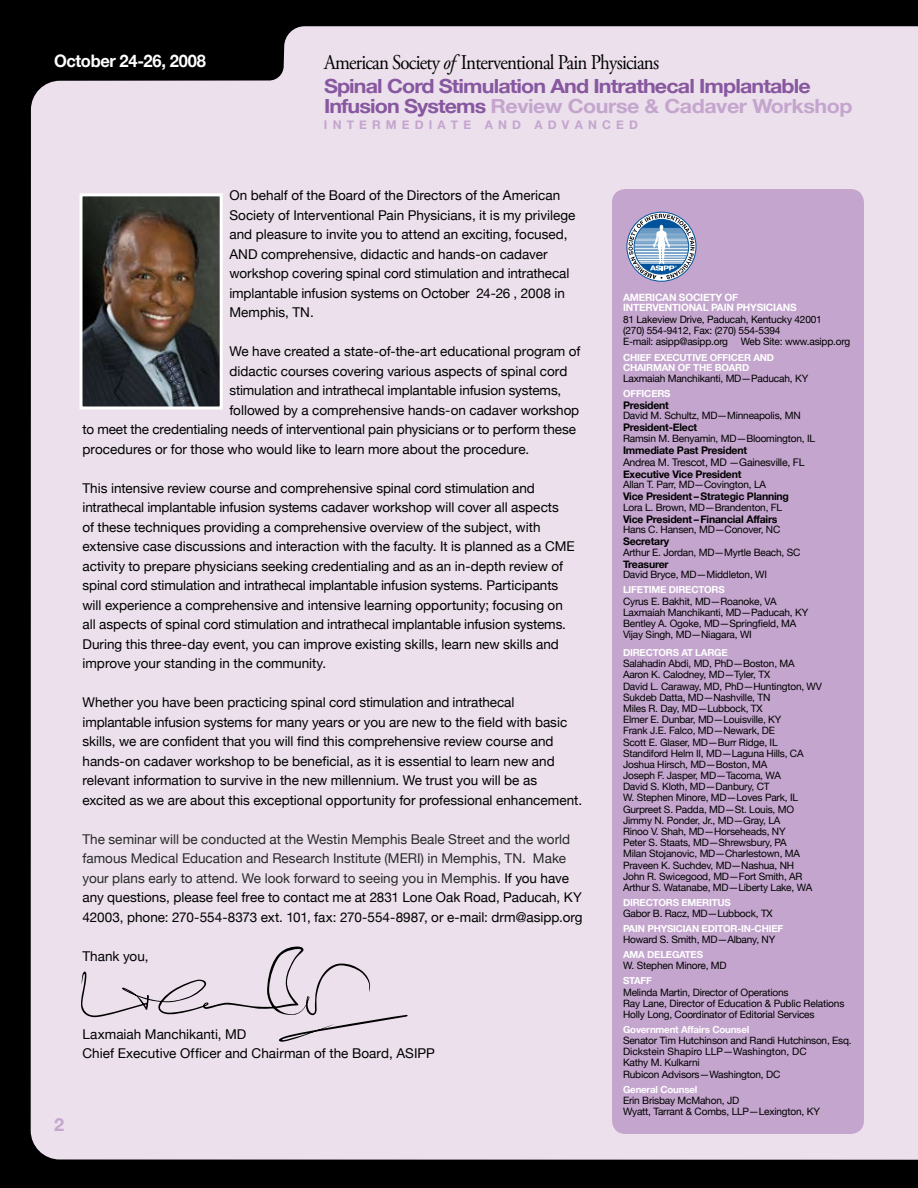
<style>
.page{position:relative;width:918px;height:1188px;background:#000}
.page>*{position:absolute;margin:0;border:0;box-sizing:border-box;transform-origin:0 0}
.t1{font:21px "Adobe Garamond Pro";letter-spacing:-.04em;color:#000;scale:.9 1}
.t2{font:700 19.5px/19.5px "Helvetica Neue";letter-spacing:-.04em;color:#8757a0;scale:1.1 1}
.t3{font:700 17.25px "Helvetica Neue";letter-spacing:-.01em;color:#fff;scale:.96 1}
.t4{font:13.5px/19.5px "Helvetica Neue";color:#000}
.t5{font:13.5px/19.5px "Helvetica Neue";color:#29292a}
.t6{font:700 12px "Helvetica Neue";color:#c4a5ce}
.t7{font:700 10.5px/12px "Helvetica Neue";letter-spacing:-.02em;color:#000}
.t8{font:10.2px/11.2px "Helvetica Neue";letter-spacing:-.02em;color:#000}
.t9{font:700 10.2px/10.5px "Helvetica Neue";letter-spacing:-.02em;color:#fff}
.t10{font:700 9.75px/10.4px "Helvetica Neue";letter-spacing:-.02em;color:#fff}
.s1{font-style:italic}
.s2{color:#c4a5ce}
.s3{color:#000}
.s4{font-weight:400}
.s5{font-weight:400;font-size:10.2px}
</style>
<div class="page">
<div style="left:31px;top:26px;width:886px;height:1134px;background:#ebe0eb"></div>
<svg style="left:917px;top:26px;width:1px;height:1134px"></svg>
<div style="left:612px;top:189px;width:252px;height:945px;background:#c4a5ce;border-radius:14px"></div>
<img style="left:84px;top:197px;width:135px;height:209px">
<div style="left:80px;top:193px;width:143px;height:217px;border:3px solid #fff"></div>
<svg style="left:81px;top:946px;width:327px;height:96px;background:#dfd5df"></svg>
<svg style="left:628px;top:214px;width:67px;height:65px;background:#96aac6"></svg>
<p class="t3" style="left:54px;top:50px;width:160px">October 24-26, 2008</p>
<h1 class="t1" style="left:324px;top:50px;width:374px">American Society <span class="s1">of</span> Interventional Pain Physicians</h1>
<h2 class="t2" style="left:324px;top:76px;width:482px">Spinal Cord Stimulation And Intrathecal Implantable<br>Infusion Systems <span class="s2">Review Course &amp; Cadaver Workshop</span></h2>
<p class="t6" style="left:324px;top:118px;width:315px">I n t e r m e d i a t e a n d A d va n c e d</p>
<p class="t4" style="left:229px;top:186px;width:348px">On behalf of the Board of the Directors of the American Society of Interventional Pain Physicians, it is my privilege and pleasure to invite you to attend an exciting, focused, AND comprehensive, didactic and hands-on cadaver workshop covering spinal cord stimulation and intrathecal implantable infusion systems on October 24-26 , 2008 in Memphis, TN.</p>
<p class="t4" style="left:229px;top:342px;width:352px">We have created a state-of-the-art educational program of</p>
<p class="t4" style="left:229px;top:361px;width:339px">didactic courses covering various aspects of spinal cord</p>
<p class="t4" style="left:229px;top:381px;width:333px">stimulation and intrathecal implantable infusion systems,</p>
<p class="t4" style="left:229px;top:400px;width:351px">followed by a comprehensive hands-on cadaver workshop</p>
<p class="t4" style="left:82px;top:420px;width:495px">to meet the credentialing needs of interventional pain physicians or to perform these</p>
<p class="t4" style="left:82px;top:439px;width:448px">procedures or for those who would like to learn more about the procedure.</p>
<p class="t4" style="left:82px;top:478px;width:494px">This intensive review course and comprehensive spinal cord stimulation and intrathecal implantable infusion systems cadaver workshop will cover all aspects<br>of these techniques providing a comprehensive overview of the subject, with extensive case discussions and interaction with the faculty. It is planned as a CME activity to prepare physicians seeking credentialing and as an in-depth review of spinal cord stimulation and intrathecal implantable infusion systems. Participants will experience a comprehensive and intensive learning opportunity; focusing on all aspects of spinal cord stimulation and intrathecal implantable infusion systems.<br>During this three-day event, you can improve existing skills, learn new skills and improve your standing in the community.</p>
<p class="t4" style="left:82px;top:693px;width:501px">Whether you have been practicing spinal cord stimulation and intrathecal implantable infusion systems for many years or you are new to the field with basic skills, we are confident that you will find this comprehensive review course and hands-on cadaver workshop to be beneficial, as it is essential to learn new and relevant information to survive in the new millennium. We trust you will be as excited as we are about this exceptional opportunity for professional enhancement.</p>
<p class="t5" style="left:82px;top:829px;width:502px">The seminar will be conducted at the Westin Memphis Beale Street and the world famous Medical Education and Research Institute (MERI) in Memphis, TN. Make your plans early to attend. We look forward to seeing you in Memphis. <span class="s3">If you have any questions, please feel free to contact me at 2831 Lone Oak Road, Paducah, KY 42003, phone: 270-554-8373 ext. 101, fax: 270-554-8987, or e-mail: drm@asipp.org</span></p>
<p class="t4" style="left:82px;top:946px;width:68px">Thank you,</p>
<p class="t4" style="left:82px;top:1024px;width:354px">Laxmaiah Manchikanti, MD<br>Chief Executive Officer and Chairman of the Board, ASIPP</p>
<p class="t9" style="left:623px;top:292px;width:175px">American Society of<br>Interventional Pain Physicians</p>
<p class="t8" style="left:623px;top:313px;width:200px">81 Lakeview Drive, Paducah, Kentucky 42001 (270) 554-9412, Fax: (270) 554-5394<br>E-mail: asipp@asipp.org</p>
<p class="t8" style="left:741px;top:336px;width:111px">Web Site: www.asipp.org</p>
<p class="t10" style="left:623px;top:352px;width:153px">CHIEF EXECUTIVE OFFICER And<br>Chairma</p>
<p class="t10" style="left:668px;top:363px;width:83px">n of the Board</p>
<p class="t8" style="left:623px;top:373px;width:187px">Laxmaiah Manchikanti, MD—Paducah, KY</p>
<p class="t10" style="left:623px;top:388px;width:49px">OFFICERS</p>
<p class="t7" style="left:623px;top:399px;width:47px">President</p>
<p class="t8" style="left:623px;top:410px;width:178px">David M. Schultz, MD—Minneapolis, MN</p>
<p class="t7" style="left:623px;top:421px;width:76px">President-Elect</p>
<p class="t8" style="left:623px;top:433px;width:194px">Ramsin M. Benyamin, MD—Bloomington, IL</p>
<p class="t7" style="left:623px;top:444px;width:183px">Immediate Past President<br><span class="s4">Andrea M. Trescot, MD</span> <span class="s5">—</span><span class="s4">Gainesville, FL<br></span>Executive Vice President</p>
<p class="t8" style="left:623px;top:479px;width:145px">Allan T. Parr, MD—Covington, LA</p>
<p class="t7" style="left:623px;top:490px;width:167px">Vice President – Strategic Planning</p>
<p class="t8" style="left:623px;top:502px;width:161px">Lora L. Brown, MD—Brandenton, FL</p>
<p class="t7" style="left:623px;top:513px;width:156px">Vice President – Financial Affairs</p>
<p class="t8" style="left:623px;top:524px;width:159px">Hans C. Hansen, MD—Conover, NC</p>
<p class="t7" style="left:623px;top:535px;width:48px">Secretary</p>
<p class="t8" style="left:623px;top:547px;width:179px">Arthur E. Jordan, MD—Myrtle Beach, SC</p>
<p class="t7" style="left:623px;top:558px;width:47px">Treasurer</p>
<p class="t8" style="left:623px;top:569px;width:145px">David Bryce, MD—Middleton, WI</p>
<p class="t10" style="left:623px;top:585px;width:103px">LIFETI ME DI RECTORS</p>
<p class="t8" style="left:623px;top:595px;width:187px">Cyrus E. Bakhit, MD—Roanoke, VA Laxmaiah Manchikanti, MD—Paducah, KY Bentley A. Ogoke, MD—Springfield, MA Vijay Singh, MD—Niagara, WI</p>
<p class="t10" style="left:623px;top:647px;width:99px">DI RECTO RS AT LARGE</p>
<p class="t8" style="left:623px;top:658px;width:200px">Salahadin Abdi, MD, PhD—Boston, MA Aaron K. Calodney, MD—Tyler, TX<br>David L. Caraway, MD, PhD—Huntington, WV Sukdeb Datta, MD—Nashville, TN<br>Miles R. Day, MD—Lubbock, TX<br>Elmer E. Dunbar, MD—Louisville, KY<br>Frank J.E. Falco, MD—Newark, DE<br>Scott E. Glaser, MD—Burr Ridge, IL Standiford Helm II, MD—Laguna Hills, CA Joshua Hirsch, MD—Boston, MA<br>Joseph F. Jasper, MD—Tacoma, WA<br>David S. Kloth, MD—Danbury, CT<br>W. Stephen Minore, MD—Loves Park, IL Gurpreet S. Padda, MD—St. Louis, MO Jimmy N. Ponder, Jr., MD—Gray, LA<br>Rinoo V. Shah, MD—Horseheads, NY<br>Peter S. Staats, MD—Shrewsbury, PA<br>Milan Stojanovic, MD—Charlestown, MA Praveen K. Suchdev, MD—Nashua, NH<br>John R. Swicegood, MD—Fort Smith, AR Arthur S. Watanabe, MD—Liberty Lake, WA</p>
<p class="t10" style="left:623px;top:897px;width:109px">DI RECTORS EMERITUS</p>
<p class="t8" style="left:623px;top:908px;width:151px">Gabor B. Racz, MD—Lubbock, TX</p>
<p class="t10" style="left:623px;top:923px;width:86px">PAIN PHYSICIAN EDITO</p>
<p class="t10" style="left:731px;top:923px;width:54px">R-IN-CHIEF</p>
<p class="t8" style="left:623px;top:934px;width:154px">Howard S. Smith, MD—Albany, NY</p>
<p class="t10" style="left:623px;top:949px;width:69px">AMA DE LEGATES</p>
<p class="t8" style="left:623px;top:960px;width:104px">W. Stephen Minore, MD</p>
<p class="t10" style="left:623px;top:975px;width:30px">STAFF</p>
<p class="t8" style="left:623px;top:986px;width:223px">Melinda Martin, Director of Operations<br>Ray Lane, Director of Education &amp; Public Relations<br>Holly Long, Coordinator of Editorial Services</p>
<p class="t10" style="left:623px;top:1024px;width:128px">Government Affairs Counsel</p>
<p class="t8" style="left:623px;top:1035px;width:230px">Senator Tim Hutchinson and Randi Hutchinson, Esq.<br>Dickstein Shapiro LLP—Washington, DC<br>Kathy M. Kulkarni<br>Rubicon Advisors—Washington, DC</p>
<p class="t10" style="left:623px;top:1084px;width:76px">General Counsel</p>
<p class="t8" style="left:623px;top:1094px;width:198px">Erin Brisbay McMahon, JD<br>Wyatt, Tarrant &amp; Combs, LLP—Lexington, KY</p>
</div>
